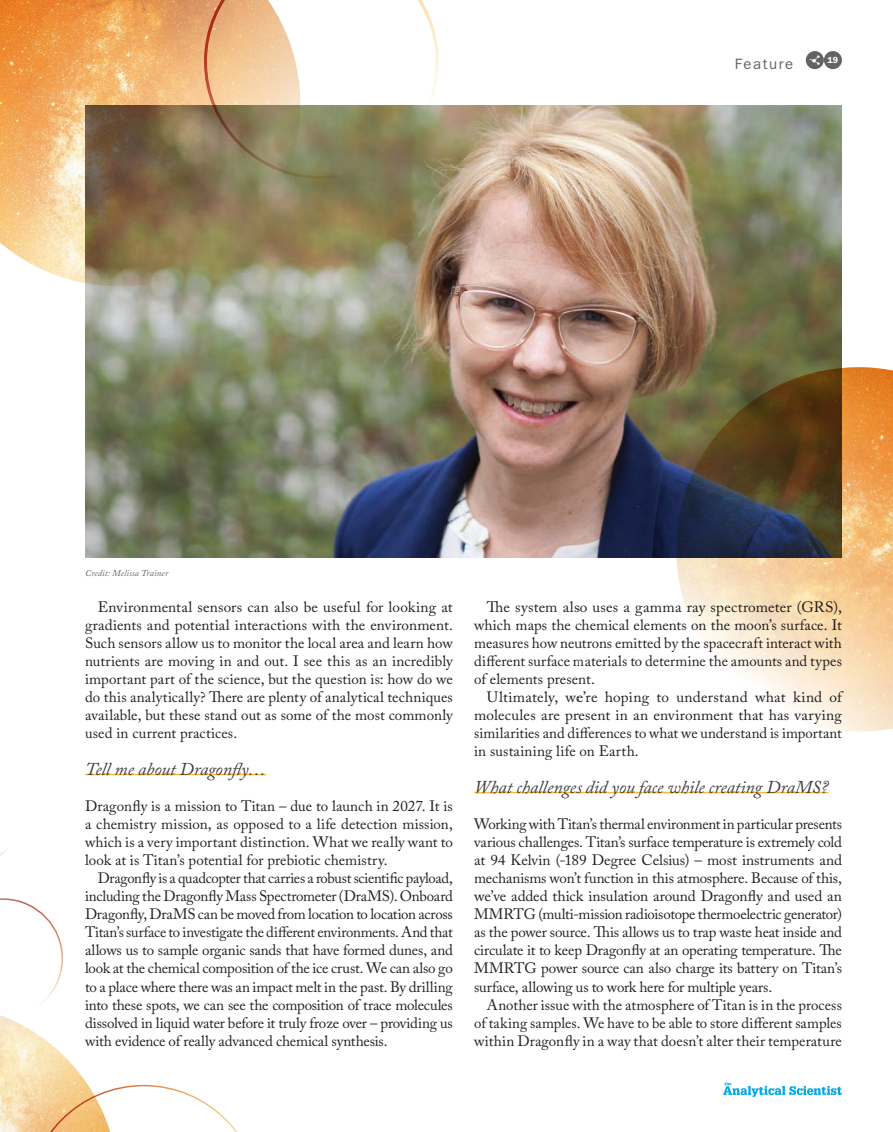
<style>
.page{position:relative;width:893px;height:1132px;background:#fff}
.page>*{position:absolute;margin:0;border:0;box-sizing:border-box;transform-origin:0 0}
.Copy_-_indent{font:italic 18px "Adobe Caslon Pro";letter-spacing:-.005em;color:#3e3e3f}
.Copy_-_indent-2{font:15px/18px "Adobe Caslon Pro";color:#231f20;text-align:justify}
.SectionTitle_left_pa{font:15px "ITC Franklin Gothic Std";letter-spacing:.105em;color:#636366}
.Figure{font:italic 9px "Adobe Caslon Pro";letter-spacing:.015em;color:#636366}
.t1{font:600 8.85px "ITC Franklin Gothic Std";color:#fff}
</style>
<div class="page">
<svg style="left:723px;top:1082px;width:119px;height:14px"></svg>
<div style="left:824px;top:51px;width:18px;height:18px;background:#636366;border-radius:50%"></div>
<div style="left:806px;top:51px;width:18px;height:18px;background:#636366;border-radius:50%"></div>
<hr style="left:85px;top:773px;width:181px;height:2px;background:#fdb92e">
<hr style="left:474px;top:791px;width:354px;height:2px;background:#fdb92e">
<img style="left:85px;top:105px;width:757px;height:452px">
<svg style="left:300px;top:0;width:139px;height:179px"></svg>
<svg style="left:118px;top:1084px;width:119px;height:47px"></svg>
<svg style="left:0;top:898px;width:63px;height:108px"></svg>
<svg style="left:0;top:848px;width:8px;height:8px"></svg>
<img style="left:0;top:0;width:300px;height:286px">
<img style="left:0;top:1015px;width:118px;height:116px">
<img style="left:662px;top:367px;width:231px;height:365px">
<p class="SectionTitle_left_pa" style="left:735px;top:55px;width:60px">Feature</p>
<p class="t1" style="left:828px;top:55px;width:12px">19</p>
<p class="Figure" style="left:85px;top:567px;width:85px">Credit: Melissa Trainer</p>
<p class="Copy_-_indent-2" style="left:85px;top:597px;width:369px;text-indent:13px">Environmental sensors can also be useful for looking at gradients and potential interactions with the environment.<br>Such sensors allow us to monitor the local area and learn how nutrients are moving in and out. I see this as an incredibly important part of the science, but the question is: how do we do this analytically? There are plenty of analytical techniques available, but these stand out as some of the most commonly used in current practices.</p>
<p class="Copy_-_indent" style="left:85px;top:757px;width:183px">Tell me about Dragonfly…</p>
<p class="Copy_-_indent-2" style="left:85px;top:796px;width:369px">Dragonfly is a mission to Titan – due to launch in 2027. It is a chemistry mission, as opposed to a life detection mission, which is a very important distinction. What we really want to look at is Titan’s potential for prebiotic chemistry.</p>
<p class="Copy_-_indent-2" style="left:85px;top:868px;width:369px;text-indent:13px">Dragonfly is a quadcopter that carries a robust scientific payload, including the Dragonfly Mass Spectrometer (DraMS). Onboard Dragonfly, DraMS can be moved from location to location across Titan’s surface to investigate the different environments. And that allows us to sample organic sands that have formed dunes, and look at the chemical composition of the ice crust. We can also go to a place where there was an impact melt in the past. By drilling into these spots, we can see the composition of trace molecules dissolved in liquid water before it truly froze over – providing us with evidence of really advanced chemical synthesis.</p>
<p class="Copy_-_indent-2" style="left:474px;top:597px;width:369px;text-indent:13px">The system also uses a gamma ray spectrometer (GRS), which maps the chemical elements on the moon’s surface. It measures how neutrons emitted by the spacecraft interact with different surface materials to determine the amounts and types of elements present.</p>
<p class="Copy_-_indent-2" style="left:474px;top:687px;width:369px;text-indent:13px">Ultimately, we’re hoping to understand what kind of molecules are present in an environment that has varying similarities and differences to what we understand is important in sustaining life on Earth.</p>
<p class="Copy_-_indent" style="left:474px;top:775px;width:356px">What challenges did you face while creating DraMS?</p>
<p class="Copy_-_indent-2" style="left:474px;top:814px;width:369px">Working with Titan’s thermal environment in particular presents various challenges. Titan’s surface temperature is extremely cold at 94 Kelvin (-189 Degree Celsius) – most instruments and mechanisms won’t function in this atmosphere. Because of this, we’ve added thick insulation around Dragonfly and used an MMRTG (multi-mission radioisotope thermoelectric generator) as the power source. This allows us to trap waste heat inside and circulate it to keep Dragonfly at an operating temperature. The MMRTG power source can also charge its battery on Titan’s surface, allowing us to work here for multiple years.</p>
<p class="Copy_-_indent-2" style="left:474px;top:995px;width:369px;text-indent:13px">Another issue with the atmosphere of Titan is in the process of taking samples. We have to be able to store different samples within Dragonfly in a way that doesn’t alter their temperature</p>
</div>
